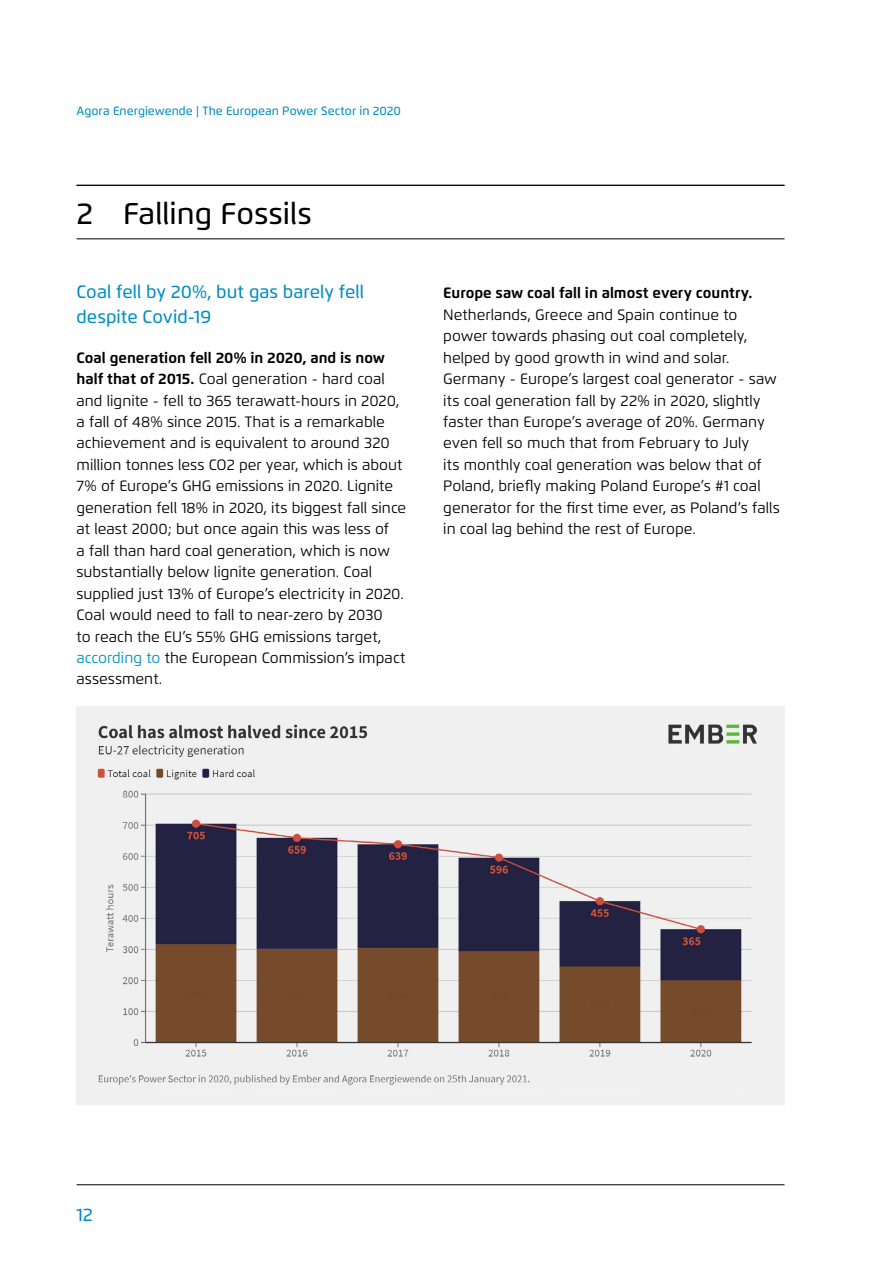
<style>
.page{position:relative;width:893px;height:1263px;background:#fff}
.page>*{position:absolute;margin:0;border:0;box-sizing:border-box;transform-origin:0 0}
.t1{font:500 30px "Flexo";color:#000}
.t2{font:500 18px/24.5px "Flexo";color:#008ec1}
.t3{font:15px/21.5px "Flexo";color:#000}
.t4{font:700 15px "Flexo";color:#000}
.t5{font:500 12px "Flexo";letter-spacing:.005em;color:#008ec1}
.s1{font-weight:700}
.s2{color:#008fc1}
</style>
<div class="page">
<hr style="left:77px;top:1184px;width:707px;height:1px;background:#000">
<div style="left:77px;top:706px;width:707px;height:398px;background:#f0f0f0"></div>
<img style="left:97px;top:724px;width:660px;height:361px">
<hr style="left:77px;top:185px;width:707px;height:1px;background:#000">
<hr style="left:77px;top:239px;width:707px;height:1px;background:#000">
<p class="t5" style="left:77px;top:103px;width:326px">Agora Energiewende | The European Power Sector in 2020</p>
<h1 class="t1" style="left:77px;top:195px;width:237px">2 Falling Fossils</h1>
<p class="t2" style="left:77px;top:280px;width:289px">Coal fell by 20%, but gas barely fell despite Covid-19</p>
<p class="t3" style="left:77px;top:347px;width:331px"><span class="s1">Coal generation fell 20% in 2020, and is now half that of 2015.</span> Coal generation - hard coal and lignite - fell to 365 terawatt-hours in 2020, a fall of 48% since 2015. That is a remarkable achievement and is equivalent to around 320 million tonnes less CO2 per year, which is about 7% of Europe’s GHG emissions in 2020. Lignite generation fell 18% in 2020, its biggest fall since at least 2000; but once again this was less of<br>a fall than hard coal generation, which is now substantially below lignite generation. Coal supplied just 13% of Europe’s electricity in 2020.<br>Coal would need to fall to near-zero by 2030<br>to reach the EU’s 55% GHG emissions target, <span class="s2">according to</span> the European Commission’s impact assessment.</p>
<p class="t4" style="left:443px;top:284px;width:311px">Europe saw coal fall in almost every country.</p>
<p class="t3" style="left:443px;top:304px;width:338px">Netherlands, Greece and Spain continue to power towards phasing out coal completely, helped by good growth in wind and solar.<br>Germany - Europe’s largest coal generator - saw its coal generation fall by 22% in 2020, slightly faster than Europe’s average of 20%. Germany even fell so much that from February to July<br>its monthly coal generation was below that of Poland, briefly making Poland Europe’s #1 coal generator for the first time ever, as Poland’s falls in coal lag behind the rest of Europe.</p>
<p class="t2" style="left:77px;top:1202px;width:18px">12</p>
</div>
